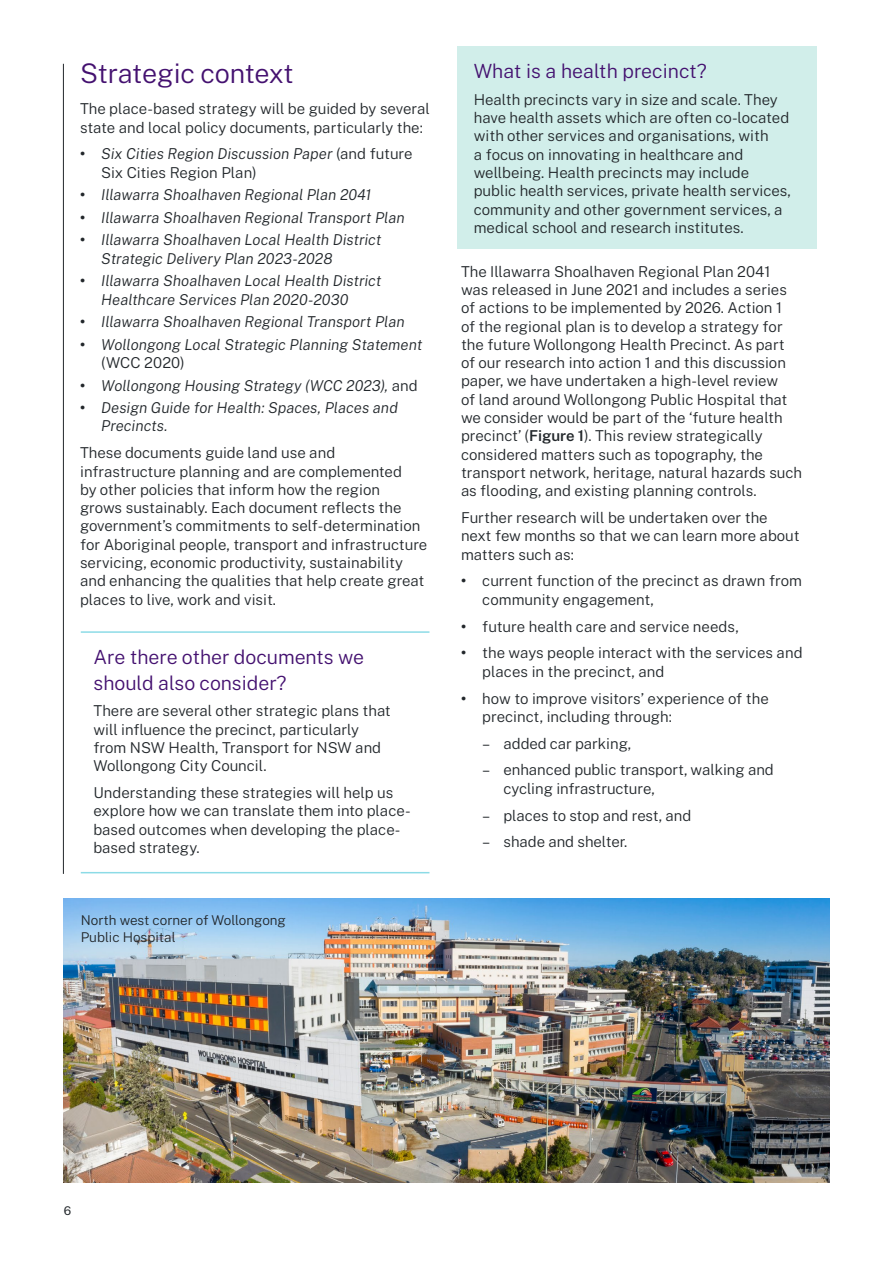
<style>
.page{position:relative;width:893px;height:1263px;background:#fff}
.page>*{position:absolute;margin:0;border:0;box-sizing:border-box;transform-origin:0 0}
.Heading_2__H2{font:300 27px "Public Sans";letter-spacing:-.02em;color:#441170}
.PulloutBox_3_InText{font:300 19.5px/25.5px "Public Sans";color:#441170}
.PulloutBox_2_InText{font:300 19.5px "Public Sans";color:#441170}
.Body{font:300 15px/18.3px "Public Sans";color:#22272b}
.Level_1_bullet{font:italic 300 15px/18.3px "Public Sans";letter-spacing:-.005em;color:#22272b}
.PulloutBox_2_InText-2{font:300 15px/18.3px "Public Sans";color:#22272b}
.PulloutBox_3_InText-2{font:300 15px/18.3px "Public Sans";color:#22272b}
.Level_1_bullet-2{font:300 15px/18.3px "Public Sans";color:#22272b}
.Level_2_bullet{font:300 15px/18.3px "Public Sans";letter-spacing:-.005em;color:#22272b}
.Image_caption{font:300 13.5px/16.5px "Public Sans";color:#22272b}
.t1{font:12px "Public Sans";color:#22272b}
.s1{font-weight:700;font-style:normal}
.s2{font-style:normal}
.s3{font-weight:600}
.s4{font-weight:700}
</style>
<div class="page">
<hr style="left:63px;top:64px;width:1px;height:810px;background:#22272b">
<div style="left:457px;top:47px;width:359px;height:48px;background:#d1eeea"></div>
<div style="left:457px;top:78px;width:359px;height:171px;background:#d1eeea"></div>
<hr style="left:81px;top:872px;width:348px;height:1px;background:#8cdbe6">
<hr style="left:81px;top:631px;width:348px;height:2px;background:#8cdbe6">
<img style="left:64px;top:898px;width:766px;height:284px">
<h2 class="Heading_2__H2" style="left:80px;top:54px;width:215px">Strategic context</h2>
<p class="Body" style="left:80px;top:99px;width:351px">The place-based strategy will be guided by several state and local policy documents, particularly the:</p>
<p class="Level_1_bullet" style="left:101px;top:144px;width:313px;text-indent:-21px"><span class="s1">•</span> Six Cities Region Discussion Paper <span class="s2">(and future<br>Six Cities Region Plan)</span></p>
<p class="Level_1_bullet" style="left:80px;top:185px;width:293px"><span class="s1">•</span> Illawarra Shoalhaven Regional Plan 2041</p>
<p class="Level_1_bullet" style="left:80px;top:208px;width:326px"><span class="s1">•</span> Illawarra Shoalhaven Regional Transport Plan</p>
<p class="Level_1_bullet" style="left:101px;top:230px;width:282px;text-indent:-21px"><span class="s1">•</span> Illawarra Shoalhaven Local Health District<br>Strategic Delivery Plan 2023-2028</p>
<p class="Level_1_bullet" style="left:101px;top:271px;width:282px;text-indent:-21px"><span class="s1">•</span> Illawarra Shoalhaven Local Health District<br>Healthcare Services Plan 2020-2030</p>
<p class="Level_1_bullet" style="left:80px;top:312px;width:326px"><span class="s1">•</span> Illawarra Shoalhaven Regional Transport Plan</p>
<p class="Level_1_bullet" style="left:101px;top:335px;width:323px;text-indent:-21px"><span class="s1">•</span> Wollongong Local Strategic Planning Statement <span class="s2">(WCC 2020)</span></p>
<p class="Level_1_bullet" style="left:80px;top:376px;width:339px"><span class="s1">•</span> Wollongong Housing Strategy (WCC 2023), <span class="s2">and</span></p>
<p class="Level_1_bullet" style="left:101px;top:398px;width:298px;text-indent:-21px"><span class="s1">•</span> Design Guide for Health: Spaces, Places and<br>Precincts.</p>
<p class="Body" style="left:80px;top:443px;width:349px">These documents guide land use and infrastructure planning and are complemented<br>by other policies that inform how the region<br>grows sustainably. Each document reflects the government’s commitments to self-determination for Aboriginal people, transport and infrastructure servicing, economic productivity, sustainability and enhancing the qualities that help create great places to live, work and visit.</p>
<p class="PulloutBox_3_InText" style="left:94px;top:643px;width:272px">Are there other documents we should also consider?</p>
<p class="PulloutBox_3_InText-2" style="left:94px;top:701px;width:299px">There are several other strategic plans that will influence the precinct, particularly from NSW Health, Transport for NSW and Wollongong City Council.</p>
<p class="PulloutBox_3_InText-2" style="left:94px;top:783px;width:319px">Understanding these strategies will help us explore how we can translate them into place&shy;based outcomes when developing the place&shy;based strategy.</p>
<p class="Image_caption" style="left:81px;top:911px;width:207px">North west corner of Wollongong<br>Public Hospital</p>
<p class="PulloutBox_2_InText" style="left:474px;top:57px;width:235px">What is a health precinct?</p>
<p class="PulloutBox_2_InText-2" style="left:474px;top:89px;width:319px">Health precincts vary in size and scale. They have health assets which are often co-located with other services and organisations, with<br>a focus on innovating in healthcare and wellbeing. Health precincts may include public health services, private health services, community and other government services, a medical school and research institutes.</p>
<p class="Body" style="left:461px;top:261px;width:343px">The Illawarra Shoalhaven Regional Plan 2041<br>was released in June 2021 and includes a series of actions to be implemented by 2026. Action 1<br>of the regional plan is to develop a strategy for the future Wollongong Health Precinct. As part of our research into action 1 and this discussion paper, we have undertaken a high-level review<br>of land around Wollongong Public Hospital that we consider would be part of the ‘future health precinct’ (<span class="s3">Figure 1</span>). This review strategically considered matters such as topography, the transport network, heritage, natural hazards such as flooding, and existing planning controls.</p>
<p class="Body" style="left:461px;top:507px;width:340px">Further research will be undertaken over the next few months so that we can learn more about matters such as:</p>
<p class="Level_1_bullet-2" style="left:482px;top:571px;width:321px;text-indent:-21px"><span class="s4">•</span> current function of the precinct as drawn from community engagement,</p>
<p class="Level_1_bullet-2" style="left:461px;top:616px;width:279px"><span class="s4">•</span> future health care and service needs,</p>
<p class="Level_1_bullet-2" style="left:482px;top:643px;width:322px;text-indent:-21px"><span class="s4">•</span> the ways people interact with the services and places in the precinct, and</p>
<p class="Level_1_bullet-2" style="left:482px;top:688px;width:288px;text-indent:-21px"><span class="s4">•</span> how to improve visitors’ experience of the precinct, including through:</p>
<p class="Level_2_bullet" style="left:482px;top:733px;width:151px">– added car parking,</p>
<p class="Level_2_bullet" style="left:503px;top:760px;width:272px;text-indent:-21px">– enhanced public transport, walking and cycling infrastructure,</p>
<p class="Level_2_bullet" style="left:482px;top:805px;width:210px">– places to stop and rest, and</p>
<p class="Level_2_bullet" style="left:482px;top:832px;width:147px">– shade and shelter.</p>
<p class="t1" style="left:64px;top:1201px;width:9px">6</p>
</div>
